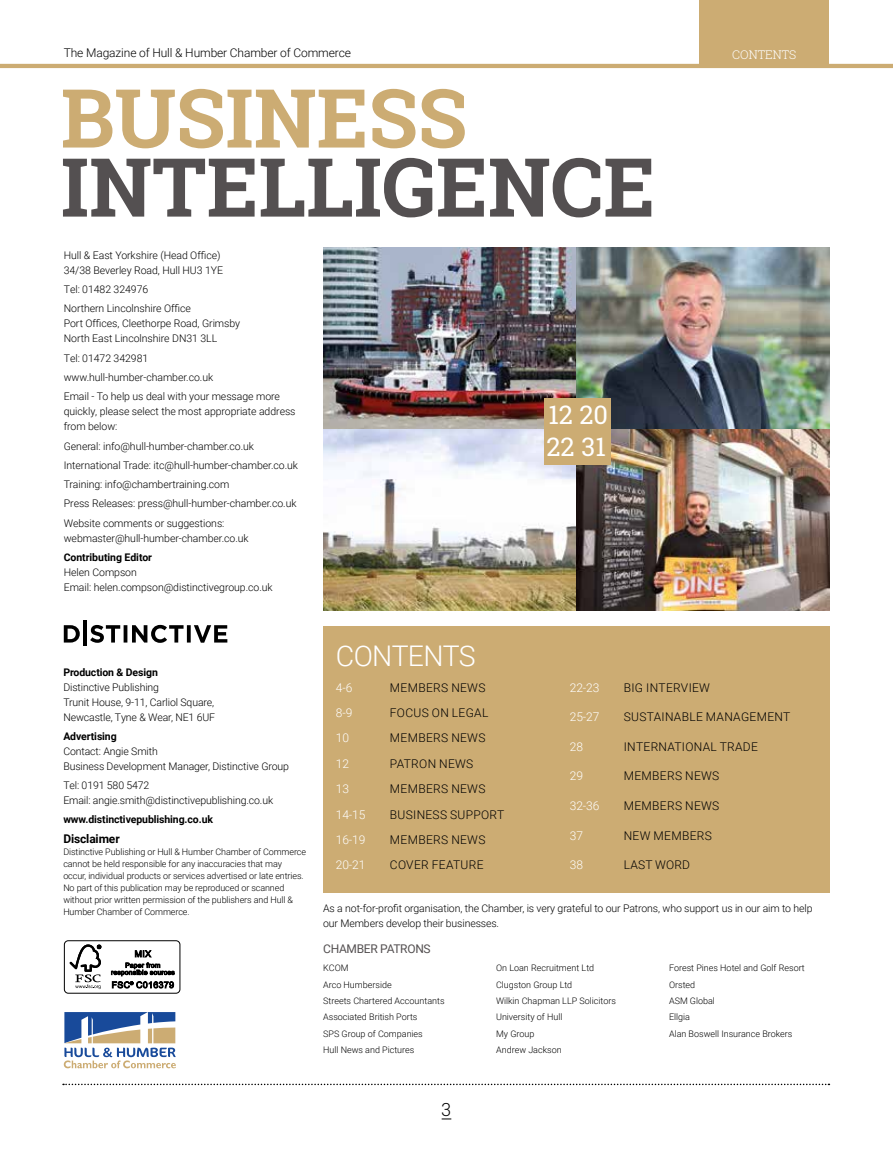
<style>
.page{position:relative;width:893px;height:1149px;background:#fff}
.page>*{position:absolute;margin:0;border:0;box-sizing:border-box;transform-origin:0 0}
.t1{font:700 81.3px "Roboto Slab";color:#545051}
.t2{font:700 81.3px "Roboto Slab";color:#ccac73}
.t3{font:300 28.5px "Roboto";letter-spacing:-.025em;color:#fff}
.t4{font:25.5px/31.2px "Roboto Slab";color:#fff}
.t5{font:300 18px "Roboto Slab";color:#000}
.t6{font:300 12px "Roboto";letter-spacing:.025em;color:#000}
.t7{font:300 12px "Roboto";letter-spacing:-.01em;color:#fff}
.t8{font:300 12px "Roboto";letter-spacing:-.01em;color:#000}
.t9{font:12px "Roboto";letter-spacing:-.025em;color:#545051}
.t10{font:700 12px "Roboto";letter-spacing:-.01em;color:#000}
.t11{font:300 12px "Roboto Slab";color:#fff}
.t12{font:300 10.5px/15px "Roboto";letter-spacing:-.005em;color:#000}
.t13{font:700 10.5px "Roboto";letter-spacing:-.01em;color:#000}
.t14{font:300 9px/16.2px "Roboto";letter-spacing:-.01em;color:#000}
</style>
<div class="page">
<svg style="left:63px;top:1083px;width:766px;height:1px"></svg>
<hr style="left:0;top:64px;width:893px;height:4px;background:#ccac73">
<div style="left:323px;top:626px;width:506px;height:266px;background:#ccac73"></div>
<svg style="left:64px;top:1012px;width:112px;height:55px"></svg>
<img style="left:323px;top:248px;width:253px;height:181px">
<img style="left:323px;top:429px;width:253px;height:181px">
<img style="left:576px;top:248px;width:253px;height:181px">
<img style="left:576px;top:429px;width:253px;height:181px">
<div style="left:544px;top:398px;width:33px;height:34px;background:#ccac73"></div>
<div style="left:577px;top:398px;width:33px;height:34px;background:#ccac73"></div>
<div style="left:544px;top:431px;width:33px;height:33px;background:#ccac73"></div>
<div style="left:577px;top:431px;width:33px;height:33px;background:#ccac73"></div>
<div style="left:699px;top:0;width:130px;height:67px;background:#ccac73"></div>
<svg style="left:64px;top:624px;width:163px;height:18px"></svg>
<hr style="left:84px;top:620px;width:3px;height:26px;background:#000">
<div style="left:64px;top:940px;width:116px;height:53px;border:1px solid #000;border-radius:4px"></div>
<svg style="left:70px;top:944px;width:31px;height:44px"></svg>
<svg style="left:111px;top:950px;width:64px;height:38px"></svg>
<p class="t8" style="left:64px;top:45px;width:289px">The Magazine of Hull &amp; Humber Chamber of Commerce</p>
<h1 class="t2" style="left:61px;top:62px;width:408px">BUSINESS</h1>
<h1 class="t1" style="left:61px;top:131px;width:596px">INTELLIGENCE</h1>
<p class="t12" style="left:64px;top:247px;width:161px">Hull &amp; East Yorkshire (Head Office)<br>34/38 Beverley Road, Hull HU3 1YE</p>
<p class="t12" style="left:64px;top:279px;width:129px;line-height:19.2px">Tel: 01482 324976<br>Northern Lincolnshire Office</p>
<p class="t12" style="left:64px;top:315px;width:178px">Port Offices, Cleethorpe Road, Grimsby<br>North East Lincolnshire DN31 3LL</p>
<p class="t12" style="left:64px;top:348px;width:218px;line-height:19.2px">Tel: 01472 342981 www.hull-humber-chamber.co.uk<br>Email - To help us deal with your message more</p>
<p class="t12" style="left:64px;top:403px;width:233px">quickly, please select the most appropriate address from below:</p>
<p class="t12" style="left:64px;top:435px;width:236px;line-height:19.2px">General: info@hull-humber-chamber.co.uk International Trade: itc@hull-humber-chamber.co.uk Training: info@chambertraining.com<br>Press Releases: press@hull-humber-chamber.co.uk Website comments or suggestions:</p>
<p class="t12" style="left:64px;top:530px;width:186px">webmaster@hull-humber-chamber.co.uk</p>
<p class="t13" style="left:64px;top:549px;width:90px">Contributing Editor</p>
<p class="t12" style="left:64px;top:564px;width:210px">Helen Compson<br>Email: helen.compson@distinctivegroup.co.uk</p>
<h3 class="t4" style="left:547px;top:399px;width:63px">12 20<br>22 31</h3>
<p class="t11" style="left:732px;top:46px;width:66px">CONTENTS</p>
<p class="t13" style="left:63px;top:664px;width:96px">Production &amp; Design</p>
<p class="t12" style="left:63px;top:678px;width:153px">Distinctive Publishing<br>Trunit House, 9-11, Carliol Square,<br>Newcastle, Tyne &amp; Wear, NE1 6UF</p>
<p class="t13" style="left:63px;top:728px;width:55px">Advertising</p>
<p class="t12" style="left:63px;top:743px;width:227px">Contact: Angie Smith<br>Business Development Manager, Distinctive Group</p>
<p class="t12" style="left:63px;top:777px;width:211px">Tel: 0191 580 5472<br>Email: angie.smith@distinctivepublishing.co.uk</p>
<p class="t13" style="left:63px;top:812px;width:151px">www.distinctivepublishing.co.uk</p>
<p class="t10" style="left:63px;top:829px;width:58px">Disclaimer</p>
<p class="t14" style="left:63px;top:844px;width:244px;line-height:12px">Distinctive Publishing or Hull &amp; Humber Chamber of Commerce cannot be held responsible for any inaccuracies that may occur, individual products or services advertised or late entries.<br>No part of this publication may be reproduced or scanned without prior written permission of the publishers and Hull &amp; Humber Chamber of Commerce.</p>
<h2 class="t3" style="left:336px;top:635px;width:141px">CONTENTS</h2>
<p class="t7" style="left:336px;top:678px;width:18px">4-6</p>
<p class="t6" style="left:390px;top:678px;width:97px">MEMBERS NEWS</p>
<p class="t7" style="left:336px;top:704px;width:18px">8-9</p>
<p class="t6" style="left:390px;top:704px;width:100px">FOCUS ON LEGAL</p>
<p class="t7" style="left:336px;top:729px;width:15px">10</p>
<p class="t6" style="left:390px;top:729px;width:97px">MEMBERS NEWS</p>
<p class="t7" style="left:336px;top:754px;width:15px">12</p>
<p class="t6" style="left:390px;top:754px;width:85px">PATRON NEWS</p>
<p class="t7" style="left:336px;top:780px;width:15px">13</p>
<p class="t6" style="left:390px;top:780px;width:97px">MEMBERS NEWS</p>
<p class="t7" style="left:336px;top:805px;width:31px">14-15</p>
<p class="t6" style="left:390px;top:805px;width:116px">BUSINESS SUPPORT</p>
<p class="t7" style="left:336px;top:831px;width:31px">16-19</p>
<p class="t6" style="left:390px;top:831px;width:97px">MEMBERS NEWS</p>
<p class="t7" style="left:336px;top:856px;width:31px">20-21</p>
<p class="t6" style="left:390px;top:856px;width:95px">COVER FEATURE</p>
<p class="t7" style="left:570px;top:678px;width:31px">22-23</p>
<p class="t6" style="left:624px;top:678px;width:88px">BIG INTERVIEW</p>
<p class="t7" style="left:570px;top:708px;width:31px">25-27</p>
<p class="t6" style="left:624px;top:708px;width:168px">SUSTAINABLE MANAGEMENT</p>
<p class="t7" style="left:570px;top:738px;width:15px">28</p>
<p class="t6" style="left:624px;top:738px;width:136px">INTERNATIONAL TRADE</p>
<p class="t7" style="left:570px;top:767px;width:15px">29</p>
<p class="t6" style="left:624px;top:767px;width:97px">MEMBERS NEWS</p>
<p class="t7" style="left:570px;top:797px;width:31px">32-36</p>
<p class="t6" style="left:624px;top:797px;width:97px">MEMBERS NEWS</p>
<p class="t7" style="left:570px;top:826px;width:15px">37</p>
<p class="t6" style="left:624px;top:826px;width:90px">NEW MEMBERS</p>
<p class="t7" style="left:570px;top:856px;width:15px">38</p>
<p class="t6" style="left:624px;top:856px;width:68px">LAST WORD</p>
<p class="t12" style="left:323px;top:899px;width:491px">As a not-for-profit organisation, the Chamber, is very grateful to our Patrons, who support us in our aim to help our Members develop their businesses.</p>
<p class="t9" style="left:323px;top:940px;width:109px">CHAMBER PATRONS</p>
<p class="t14" style="left:323px;top:959px;width:123px">KCOM<br>Arco Humberside<br>Streets Chartered Accountants<br>Associated British Ports<br>SPS Group of Companies<br>Hull News and Pictures</p>
<p class="t14" style="left:496px;top:959px;width:121px">On Loan Recruitment Ltd<br>Clugston Group Ltd<br>Wilkin Chapman LLP Solicitors<br>University of Hull<br>My Group<br>Andrew Jackson</p>
<p class="t14" style="left:669px;top:959px;width:137px">Forest Pines Hotel and Golf Resort<br>Orsted<br>ASM Global<br>Ellgia<br>Alan Boswell Insurance Brokers</p>
<h3 class="t5" style="left:442px;top:1096px;width:11px">3</h3>
</div>
